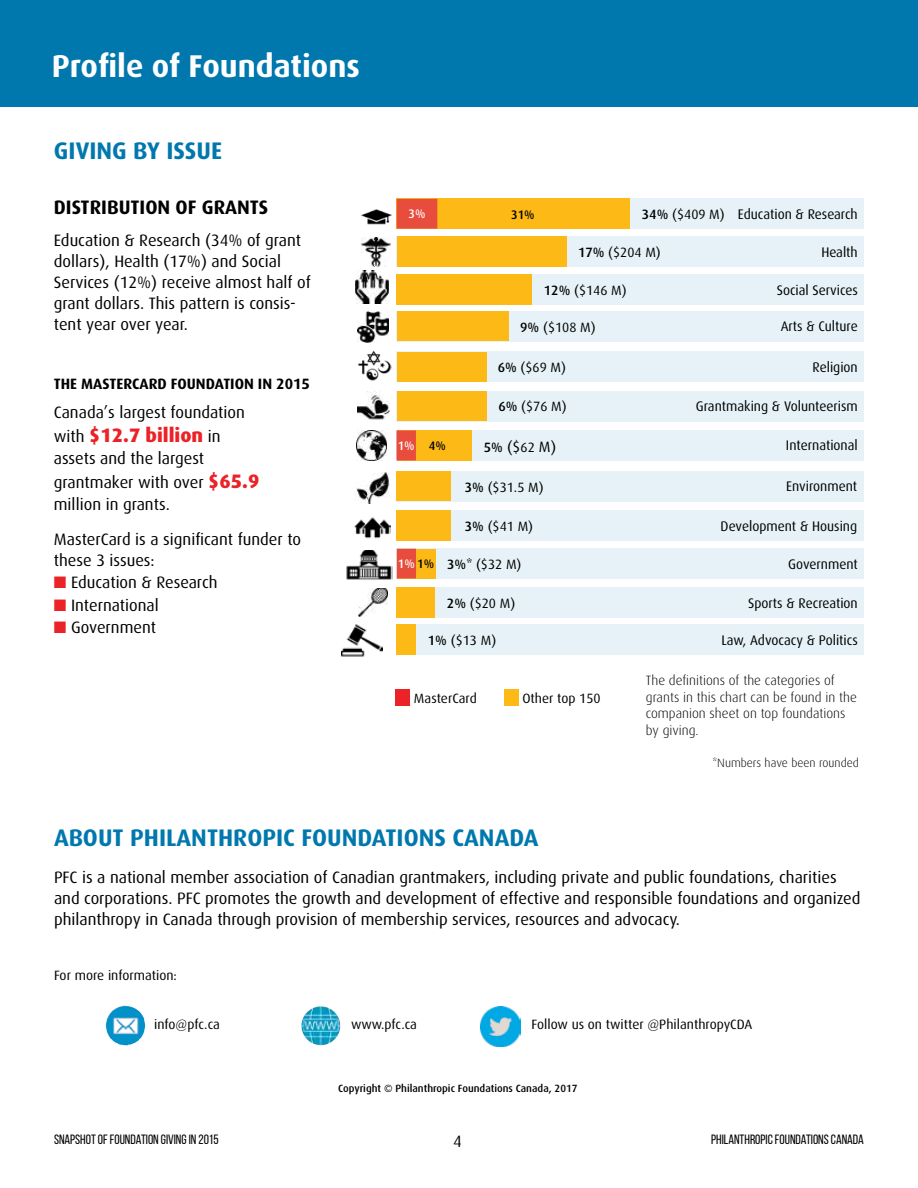
<style>
.page{position:relative;width:918px;height:1188px;background:#fff}
.page>*{position:absolute;margin:0;border:0;box-sizing:border-box;transform-origin:0 0}
.t1{font:700 31.5px "Dax";color:#fff}
.t2{font:700 24px "Dax";color:#0078ae}
.t3{font:700 19.5px "Dax";color:#000}
.t4{font:800 19.5px "Dax";color:#eb2227}
.t5{font:16.5px/21px "Dax";color:#000}
.t6{font:700 15px "Dax";color:#000}
.t7{font:15px "Dax";color:#000}
.t8{font:13.95px "Dax";color:#000}
.t9{font:13.5px "Dax";color:#000}
.t10{font:300 13.5px/16.5px "Dax";color:#000}
.t11{font:13.5px "Bebas Neue";color:#000}
.t12{font:500 12.3px "Dax";color:#fff}
.t13{font:500 12.3px "Dax";color:#000}
.t14{font:300 12px "Dax";color:#000}
.t15{font:500 10.5px "Dax";color:#000}
.s1{font-weight:400;font-size:16.5px;color:#000}
.s2{font-weight:800;font-size:19.5px;color:#eb2227}
.s3{color:#eb2227}
.s4{font-weight:500}
.s5{color:#000}
.s6{font-weight:500;font-size:13.5px}
.s7{font-size:13.5px}
.s8{font-weight:500;font-size:12.3px;color:#fff}
.s9{font-weight:500;font-size:12.3px}
</style>
<div class="page">
<div style="left:0;top:0;width:918px;height:107px;background:#0078ae"></div>
<img style="left:481px;top:1006px;width:39px;height:40px">
<img style="left:301px;top:1006px;width:39px;height:39px">
<img style="left:106px;top:1006px;width:39px;height:40px">
<div style="left:397px;top:275px;width:467px;height:30px;background:#e6f2f7"></div>
<div style="left:397px;top:625px;width:467px;height:30px;background:#e6f2f7"></div>
<div style="left:397px;top:237px;width:467px;height:30px;background:#e6f2f7"></div>
<div style="left:397px;top:199px;width:467px;height:30px;background:#e6f2f7"></div>
<div style="left:397px;top:199px;width:233px;height:30px;background:#fdb916"></div>
<div style="left:397px;top:237px;width:169px;height:30px;background:#fdb916"></div>
<div style="left:397px;top:275px;width:135px;height:30px;background:#fdb916"></div>
<div style="left:397px;top:352px;width:467px;height:30px;background:#e6f2f7"></div>
<div style="left:397px;top:311px;width:467px;height:30px;background:#e6f2f7"></div>
<div style="left:397px;top:352px;width:89px;height:30px;background:#fdb916"></div>
<div style="left:397px;top:311px;width:112px;height:30px;background:#fdb916"></div>
<div style="left:397px;top:391px;width:467px;height:30px;background:#e6f2f7"></div>
<div style="left:397px;top:391px;width:90px;height:30px;background:#fdb916"></div>
<div style="left:397px;top:625px;width:19px;height:30px;background:#fdb916"></div>
<div style="left:396px;top:471px;width:467px;height:30px;background:#e6f2f7"></div>
<div style="left:396px;top:511px;width:467px;height:30px;background:#e6f2f7"></div>
<div style="left:397px;top:587px;width:467px;height:30px;background:#e6f2f7"></div>
<div style="left:396px;top:511px;width:54px;height:30px;background:#fdb916"></div>
<div style="left:396px;top:472px;width:54px;height:29px;background:#fdb916"></div>
<div style="left:397px;top:587px;width:38px;height:30px;background:#fdb916"></div>
<div style="left:397px;top:199px;width:40px;height:30px;background:#e74c3c;border:2px solid #e74c3c"></div>
<img style="left:361px;top:209px;width:31px;height:16px">
<img style="left:361px;top:237px;width:29px;height:30px">
<img style="left:355px;top:270px;width:34px;height:33px">
<div style="left:397px;top:430px;width:467px;height:30px;background:#e6f2f7"></div>
<div style="left:397px;top:430px;width:74px;height:30px;background:#fdb916"></div>
<div style="left:397px;top:430px;width:19px;height:30px;background:#e74c3c"></div>
<img style="left:357px;top:431px;width:29px;height:29px">
<img style="left:358px;top:350px;width:33px;height:31px">
<img style="left:357px;top:311px;width:32px;height:32px">
<img style="left:357px;top:391px;width:32px;height:29px">
<div style="left:397px;top:549px;width:467px;height:30px;background:#e6f2f7"></div>
<div style="left:397px;top:549px;width:38px;height:29px;background:#fdb916"></div>
<div style="left:397px;top:549px;width:19px;height:29px;background:#e74c3c"></div>
<img style="left:346px;top:550px;width:46px;height:30px">
<img style="left:355px;top:472px;width:34px;height:31px">
<img style="left:354px;top:517px;width:36px;height:22px">
<img style="left:359px;top:588px;width:28px;height:28px">
<img style="left:342px;top:624px;width:40px;height:33px">
<div style="left:396px;top:690px;width:14px;height:16px;background:#eb2227"></div>
<div style="left:504px;top:690px;width:14px;height:16px;background:#fdb916"></div>
<h1 class="t1" style="left:52px;top:49px;width:310px">Profile of Foundations</h1>
<h2 class="t2" style="left:54px;top:138px;width:170px">GIVING BY ISSUE</h2>
<p class="t3" style="left:54px;top:196px;width:216px">DISTRIBUTION OF GRANTS</p>
<p class="t5" style="left:54px;top:230px;width:259px">Education &amp; Research (34% of grant dollars), Health (17%) and Social Services (12%) receive almost half of grant dollars. This pattern is consis&shy;tent year over year.</p>
<p class="t6" style="left:54px;top:375px;width:258px">THE MASTERCARD FOUNDATION IN 2015</p>
<p class="t5" style="left:54px;top:402px;width:193px">Canada’s largest foundation</p>
<p class="t4" style="left:54px;top:424px;width:168px"><span class="s1">with</span> $12.7 billion <span class="s1">in</span></p>
<p class="t5" style="left:54px;top:447px;width:207px;line-height:23px">assets and the largest grantmaker with over <span class="s2">$65.9 </span>million in grants.</p>
<p class="t5" style="left:54px;top:529px;width:249px">MasterCard is a significant funder to these 3 issues:</p>
<p class="t5" style="left:54px;top:572px;width:165px"><span class="s3">■</span> Education &amp; Research</p>
<p class="t5" style="left:54px;top:595px;width:106px"><span class="s3">■</span> International</p>
<p class="t5" style="left:54px;top:617px;width:104px"><span class="s3">■</span> Government</p>
<p class="t12" style="left:409px;top:207px;width:19px">3%</p>
<p class="t9" style="left:642px;top:207px;width:84px"><span class="s4">34%</span> ($409 M)</p>
<p class="t13" style="left:511px;top:208px;width:25px">31%</p>
<p class="t9" style="left:578px;top:245px;width:84px"><span class="s4">17%</span> ($204 M)</p>
<p class="t9" style="left:544px;top:283px;width:84px"><span class="s4">12%</span> ($146 M)</p>
<p class="t8" style="left:738px;top:207px;width:121px">Education &amp; Research</p>
<p class="t8" style="left:821px;top:244px;width:38px">Health</p>
<p class="t8" style="left:777px;top:283px;width:83px">Social Services</p>
<p class="t9" style="left:520px;top:319px;width:77px"><span class="s4">9%</span> ($108 M)</p>
<p class="t8" style="left:781px;top:319px;width:79px">Arts &amp; Culture</p>
<p class="t9" style="left:498px;top:360px;width:70px"><span class="s4">6%</span> ($69 M)</p>
<p class="t8" style="left:812px;top:359px;width:47px">Religion</p>
<p class="t9" style="left:498px;top:399px;width:70px"><span class="s4">6%</span> ($76 M)</p>
<p class="t8" style="left:696px;top:399px;width:163px">Grantmaking &amp; Volunteerism</p>
<p class="t12" style="left:398px;top:439px;width:50px">1% <span class="s5">4%</span></p>
<p class="t7" style="left:484px;top:438px;width:74px"><span class="s6">5%</span> ($<span class="s7">62</span> M)</p>
<p class="t8" style="left:786px;top:438px;width:73px">International</p>
<p class="t9" style="left:465px;top:479px;width:80px"><span class="s4">3%</span> ($31.5 M)</p>
<p class="t9" style="left:465px;top:519px;width:70px"><span class="s4">3%</span> ($41 M)</p>
<p class="t8" style="left:786px;top:479px;width:73px">Environment</p>
<p class="t8" style="left:721px;top:519px;width:138px">Development &amp; Housing</p>
<p class="t9" style="left:398px;top:557px;width:125px"><span class="s8">1%</span> <span class="s9">1%</span> <span class="s4">3%*</span> ($32 M)</p>
<p class="t8" style="left:788px;top:556px;width:71px">Government</p>
<p class="t9" style="left:447px;top:596px;width:70px"><span class="s4">2%</span> ($20 M)</p>
<p class="t9" style="left:428px;top:633px;width:70px"><span class="s4">1%</span> ($13 M)</p>
<p class="t9" style="left:414px;top:691px;width:64px">MasterCard</p>
<p class="t9" style="left:522px;top:691px;width:80px">Other top 150</p>
<p class="t8" style="left:748px;top:596px;width:111px">Sports &amp; Recreation</p>
<p class="t8" style="left:721px;top:633px;width:138px">Law, Advocacy &amp; Politics</p>
<p class="t10" style="left:646px;top:673px;width:212px">The definitions of the categories of grants in this chart can be found in the companion sheet on top foundations by giving.</p>
<p class="t14" style="left:712px;top:756px;width:148px">*Numbers have been rounded</p>
<h2 class="t2" style="left:54px;top:824px;width:486px">ABOUT PHILANTHROPIC FOUNDATIONS CANADA</h2>
<p class="t5" style="left:54px;top:866px;width:808px">PFC is a national member association of Canadian grantmakers, including private and public foundations, charities and corporations. PFC promotes the growth and development of effective and responsible foundations and organized philanthropy in Canada through provision of membership services, resources and advocacy.</p>
<p class="t9" style="left:54px;top:968px;width:124px">For more information:</p>
<p class="t9" style="left:154px;top:1017px;width:67px">info@pfc.ca</p>
<p class="t9" style="left:351px;top:1017px;width:68px">www.pfc.ca</p>
<p class="t9" style="left:531px;top:1017px;width:223px">Follow us on twitter @PhilanthropyCDA</p>
<p class="t15" style="left:338px;top:1082px;width:241px">Copyright © Philanthropic Foundations Canada, 2017</p>
<p class="t11" style="left:54px;top:1132px;width:166px">SNAPSHOT OF FOUNDATION GIVING IN 2015</p>
<p class="t11" style="left:711px;top:1132px;width:154px">PHILANTHROPIC FOUNDATIONS CANADA</p>
<p class="t5" style="left:453px;top:1131px;width:10px">4</p>
</div>
